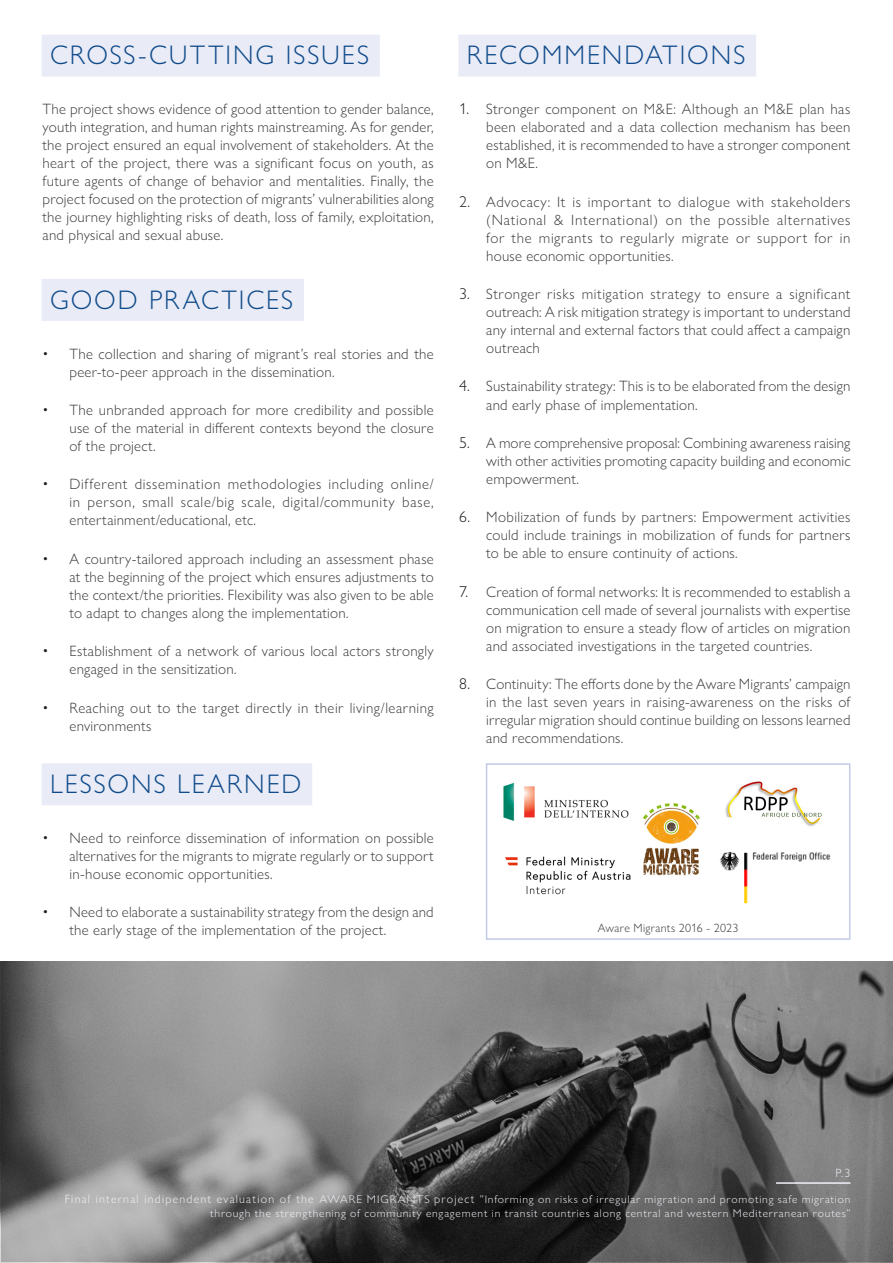
<style>
.page{position:relative;width:893px;height:1263px;background:#fff}
.page>*{position:absolute;margin:0;border:0;box-sizing:border-box;transform-origin:0 0}
.t1{font:300 27px "Gill Sans Nova";letter-spacing:.07em;color:#0f4b8b}
.texte{font:300 15px/18px "Gill Sans Nova";letter-spacing:.015em;color:#3b383a;text-align:justify}
.texte-2{font:300 12px "Gill Sans Nova";letter-spacing:.02em;color:#3b383a}
.t2{font:300 12px "Gill Sans Nova";color:#eff2f9}
.t3{font:300 11.1px "Gill Sans Nova";letter-spacing:.065em;color:#eff2f9;scale:1.08 1}
.t4{font:300 11.1px "Gill Sans Nova";letter-spacing:.065em;color:#eff2f9;scale:1.04 1}
.s1{font-size:15.75px;color:#231f20}
.s2{font-size:12px}
</style>
<div class="page">
<div style="left:458px;top:35px;width:298px;height:42px;background:#e9ebf6"></div>
<div style="left:42px;top:35px;width:338px;height:42px;background:#e9ebf6"></div>
<div style="left:42px;top:279px;width:262px;height:42px;background:#e9ebf6"></div>
<div style="left:42px;top:763px;width:270px;height:42px;background:#e9ebf6"></div>
<svg style="left:1px;top:962px;width:892px;height:300px;background:#727171"></svg>
<hr style="left:776px;top:1182px;width:74px;height:2px;background:#eff2f9">
<img style="left:642px;top:803px;width:59px;height:72px">
<img style="left:725px;top:781px;width:97px;height:46px">
<img style="left:503px;top:782px;width:126px;height:39px">
<img style="left:505px;top:856px;width:126px;height:39px">
<div style="left:486px;top:763px;width:364px;height:177px;border:2px solid #c4cbe7"></div>
<img style="left:720px;top:852px;width:111px;height:52px">
<p class="t1" style="left:50px;top:39px;width:320px">CROSS-CUTTING ISSUES</p>
<p class="texte" style="left:43px;top:100px;width:393px">The project shows evidence of good attention to gender balance, youth integration, and human rights mainstreaming. As for gender, the project ensured an equal involvement of stakeholders. At the heart of the project, there was a significant focus on youth, as future agents of change of behavior and mentalities. Finally, the project focused on the protection of migrants’ vulnerabilities along the journey highlighting risks of death, loss of family, exploitation, and physical and sexual abuse.</p>
<p class="t1" style="left:50px;top:283px;width:244px">GOOD PRACTICES</p>
<p class="texte" style="left:70px;top:344px;width:366px;text-indent:-27px"><span class="s1">•</span> The collection and sharing of migrant’s real stories and the peer-to-peer approach in the dissemination.</p>
<p class="texte" style="left:70px;top:401px;width:366px;text-indent:-27px"><span class="s1">•</span> The unbranded approach for more credibility and possible use of the material in different contexts beyond the closure of the project.</p>
<p class="texte" style="left:70px;top:475px;width:366px;text-indent:-27px"><span class="s1">•</span> Different dissemination methodologies including online/ in person, small scale/big scale, digital/community base, entertainment/educational, etc.</p>
<p class="texte" style="left:70px;top:550px;width:366px;text-indent:-27px"><span class="s1">•</span> A country-tailored approach including an assessment phase at the beginning of the project which ensures adjustments to the context/the priorities. Flexibility was also given to be able to adapt to changes along the implementation.</p>
<p class="texte" style="left:70px;top:642px;width:366px;text-indent:-27px"><span class="s1">•</span> Establishment of a network of various local actors strongly engaged in the sensitization.</p>
<p class="texte" style="left:70px;top:698px;width:366px;text-indent:-27px"><span class="s1">•</span> Reaching out to the target directly in their living/learning environments</p>
<p class="t1" style="left:50px;top:767px;width:253px">LESSONS LEARNED</p>
<p class="texte" style="left:70px;top:829px;width:366px;text-indent:-27px"><span class="s1">•</span> Need to reinforce dissemination of information on possible alternatives for the migrants to migrate regularly or to support in-house economic opportunities.</p>
<p class="texte" style="left:70px;top:903px;width:366px;text-indent:-27px"><span class="s1">•</span> Need to elaborate a sustainability strategy from the design and the early stage of the implementation of the project.</p>
<p class="t1" style="left:467px;top:39px;width:280px">RECOMMENDATIONS</p>
<p class="texte" style="left:486px;top:100px;width:366px;text-indent:-27px"><span class="s1">1.</span> Stronger component on M&amp;E: Although an M&amp;E plan has been elaborated and a data collection mechanism has been established, it is recommended to have a stronger component on M&amp;E.</p>
<p class="texte" style="left:486px;top:192px;width:366px;text-indent:-27px"><span class="s1">2.</span> Advocacy: It is important to dialogue with stakeholders (National &amp; International) on the possible alternatives for the migrants to regularly migrate or support for in house economic opportunities.</p>
<p class="texte" style="left:486px;top:285px;width:366px;text-indent:-27px"><span class="s1">3.</span> Stronger risks mitigation strategy to ensure a significant outreach: A risk mitigation strategy is important to understand any internal and external factors that could affect a campaign outreach</p>
<p class="texte" style="left:486px;top:377px;width:366px;text-indent:-27px"><span class="s1">4.</span> Sustainability strategy: This is to be elaborated from the design and early phase of implementation.</p>
<p class="texte" style="left:486px;top:434px;width:366px;text-indent:-27px"><span class="s1">5.</span> A more comprehensive proposal: Combining awareness raising with other activities promoting capacity building and economic empowerment.</p>
<p class="texte" style="left:486px;top:508px;width:366px;text-indent:-27px"><span class="s1">6.</span> Mobilization of funds by partners: Empowerment activities could include trainings in mobilization of funds for partners to be able to ensure continuity of actions.</p>
<p class="texte" style="left:486px;top:582px;width:366px;text-indent:-27px"><span class="s1">7.</span> Creation of formal networks: It is recommended to establish a communication cell made of several journalists with expertise on migration to ensure a steady flow of articles on migration and associated investigations in the targeted countries.</p>
<p class="texte" style="left:486px;top:675px;width:366px;text-indent:-27px"><span class="s1">8.</span> Continuity: The efforts done by the Aware Migrants’ campaign in the last seven years in raising-awareness on the risks of irregular migration should continue building on lessons learned and recommendations.</p>
<p class="texte-2" style="left:598px;top:920px;width:142px">Aware Migrants 2016 - 2023</p>
<p class="t2" style="left:835px;top:1165px;width:17px">P.3</p>
<p class="t3" style="left:65px;top:1192px;width:729px"><span class="s2">Final internal indipendent evaluation of the</span> AWARE MIGRANTS <span class="s2">project</span> ”Informing on risks of irregular migration and promoting safe migration</p>
<p class="t4" style="left:210px;top:1206px;width:617px">through the strengthening of community engagement in transit countries along central and western Mediterranean routes”</p>
</div>
